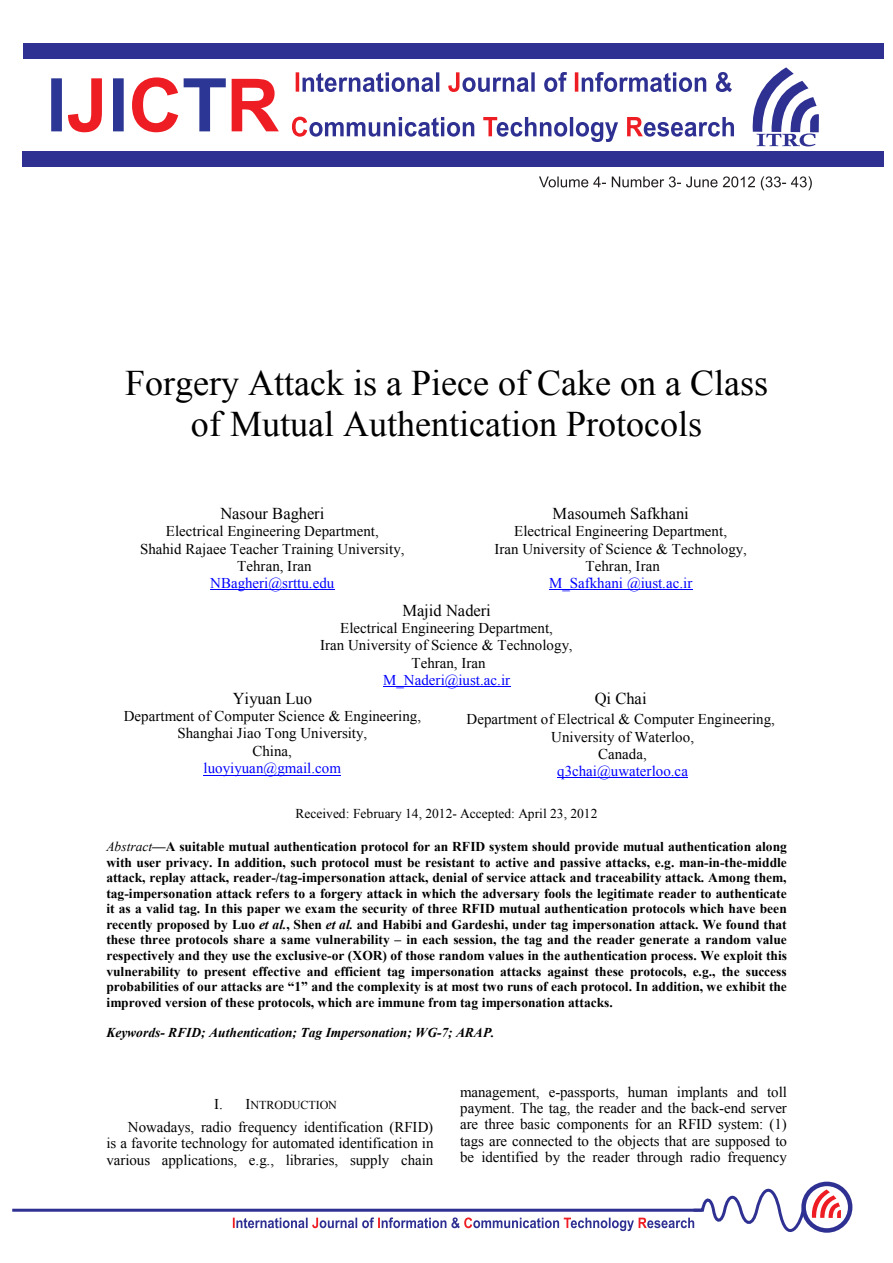
<style>
.page{position:relative;width:893px;height:1263px;background:#fff}
.page>*{position:absolute;margin:0;border:0;box-sizing:border-box;transform-origin:0 0}
.t1{font:36px/41.4px "Times New Roman";color:#000;text-align:center}
.t2{font:16.5px "Times New Roman";color:#000}
.t3{font:15px/17.2px "Times New Roman";color:#000;text-align:center}
.t4{font:15px "Times New Roman";letter-spacing:.005em;color:#00f}
.t5{font:700 13.5px/15.6px "Times New Roman";color:#000;text-align:justify}
.t6{font:italic 700 13.5px "Times New Roman";color:#000}
.t7{font:13.5px "Times New Roman";letter-spacing:-.005em;color:#000}
.t8{font:12px "Times New Roman";letter-spacing:-.005em;color:#000}
.s1{font-weight:400;font-style:italic}
.s2{font-style:italic}
.s3{font-size:15px}
</style>
<div class="page">
<div style="left:23px;top:43px;width:861px;height:16px;background:#2e3092"></div>
<div style="left:23px;top:151px;width:861px;height:16px;background:#2e3092"></div>
<svg style="left:752px;top:67px;width:67px;height:79px"></svg>
<hr style="left:12px;top:1209px;width:690px;height:2px;background:#2e3092">
<div style="left:801px;top:1181px;width:51px;height:52px;border:4px solid #2e3092;border-radius:50%"></div>
<svg style="left:233px;top:1181px;width:608px;height:52px"></svg>
<svg style="left:51px;top:77px;width:175px;height:55px"></svg>
<svg style="left:232px;top:79px;width:47px;height:52px"></svg>
<svg style="left:292px;top:72px;width:442px;height:70px"></svg>
<svg style="left:539px;top:176px;width:273px;height:14px"></svg>
<hr style="left:210px;top:590px;width:124px;height:1px;background:#00f">
<hr style="left:549px;top:590px;width:143px;height:1px;background:#00f">
<hr style="left:383px;top:687px;width:127px;height:1px;background:#00f">
<hr style="left:204px;top:775px;width:137px;height:1px;background:#00f">
<hr style="left:557px;top:777px;width:131px;height:1px;background:#00f">
<h1 class="t1" style="left:125px;top:362px;width:645px">Forgery Attack is a Piece of Cake on a Class of Mutual Authentication Protocols</h1>
<p class="t2" style="left:220px;top:504px;width:106px">Nasour Bagheri</p>
<p class="t3" style="left:140px;top:523px;width:266px">Electrical Engineering Department,<br>Shahid Rajaee Teacher Training University,<br>Tehran, Iran</p>
<p class="t4" style="left:210px;top:575px;width:126px">NBagheri@srttu.edu</p>
<p class="t2" style="left:553px;top:504px;width:138px">Masoumeh Safkhani</p>
<p class="t3" style="left:494px;top:523px;width:254px">Electrical Engineering Department,<br>Iran University of Science &amp; Technology,<br>Tehran, Iran</p>
<p class="t4" style="left:549px;top:575px;width:145px">M_Safkhani @iust.ac.ir</p>
<p class="t3" style="left:320px;top:619px;width:254px">Electrical Engineering Department,<br>Iran University of Science &amp; Technology,<br>Tehran, Iran</p>
<p class="t2" style="left:402px;top:601px;width:90px">Majid Naderi</p>
<p class="t4" style="left:383px;top:672px;width:129px">M_Naderi@iust.ac.ir</p>
<p class="t3" style="left:124px;top:707px;width:299px">Department of Computer Science &amp; Engineering,<br>Shanghai Jiao Tong University,<br>China,</p>
<p class="t2" style="left:233px;top:689px;width:81px">Yiyuan Luo</p>
<p class="t2" style="left:595px;top:689px;width:53px">Qi Chai</p>
<p class="t3" style="left:467px;top:710px;width:310px">Department of Electrical &amp; Computer Engineering,<br>University of Waterloo,<br>Canada,</p>
<p class="t4" style="left:557px;top:762px;width:132px">q3chai@uwaterloo.ca</p>
<p class="t7" style="left:296px;top:806px;width:303px">Received: February 14, 2012- Accepted: April 23, 2012</p>
<p class="t5" style="left:106px;top:839px;width:682px"><span class="s1">Abstract</span>—A suitable mutual authentication protocol for an RFID system should provide mutual authentication along with user privacy. In addition, such protocol must be resistant to active and passive attacks, e.g. man-in-the-middle attack, replay attack, reader-/tag-impersonation attack, denial of service attack and traceability attack. Among them, tag-impersonation attack refers to a forgery attack in which the adversary fools the legitimate reader to authenticate it as a valid tag. In this paper we exam the security of three RFID mutual authentication protocols which have been recently proposed by Luo <span class="s2">et al.</span>, Shen <span class="s2">et al.</span> and Habibi and Gardeshi, under tag impersonation attack. We found that these three protocols share a same vulnerability – in each session, the tag and the reader generate a random value respectively and they use the exclusive-or (XOR) of those random values in the authentication process. We exploit this vulnerability to present effective and efficient tag impersonation attacks against these protocols, e.g., the success probabilities of our attacks are “1” and the complexity is at most two runs of each protocol. In addition, we exhibit the improved version of these protocols, which are immune from tag impersonation attacks.</p>
<p class="t6" style="left:106px;top:1025px;width:390px">Keywords- RFID; Authentication; Tag Impersonation; WG-7; ARAP.</p>
<p class="t4" style="left:204px;top:760px;width:139px">luoyiyuan@gmail.com</p>
<p class="t8" style="left:214px;top:1098px;width:124px"><span class="s3">I. I</span>NTRODUCTION</p>
<p class="t3" style="left:106px;top:1118px;width:329px;line-height:16.4px;text-align:justify;text-indent:22px">Nowadays, radio frequency identification (RFID) is a favorite technology for automated identification in various applications, e.g., libraries, supply chain</p>
<p class="t3" style="left:460px;top:1083px;width:328px;line-height:16.4px;text-align:justify">management, e-passports, human implants and toll payment. The tag, the reader and the back-end server are three basic components for an RFID system: (1) tags are connected to the objects that are supposed to be identified by the reader through radio frequency</p>
</div>
